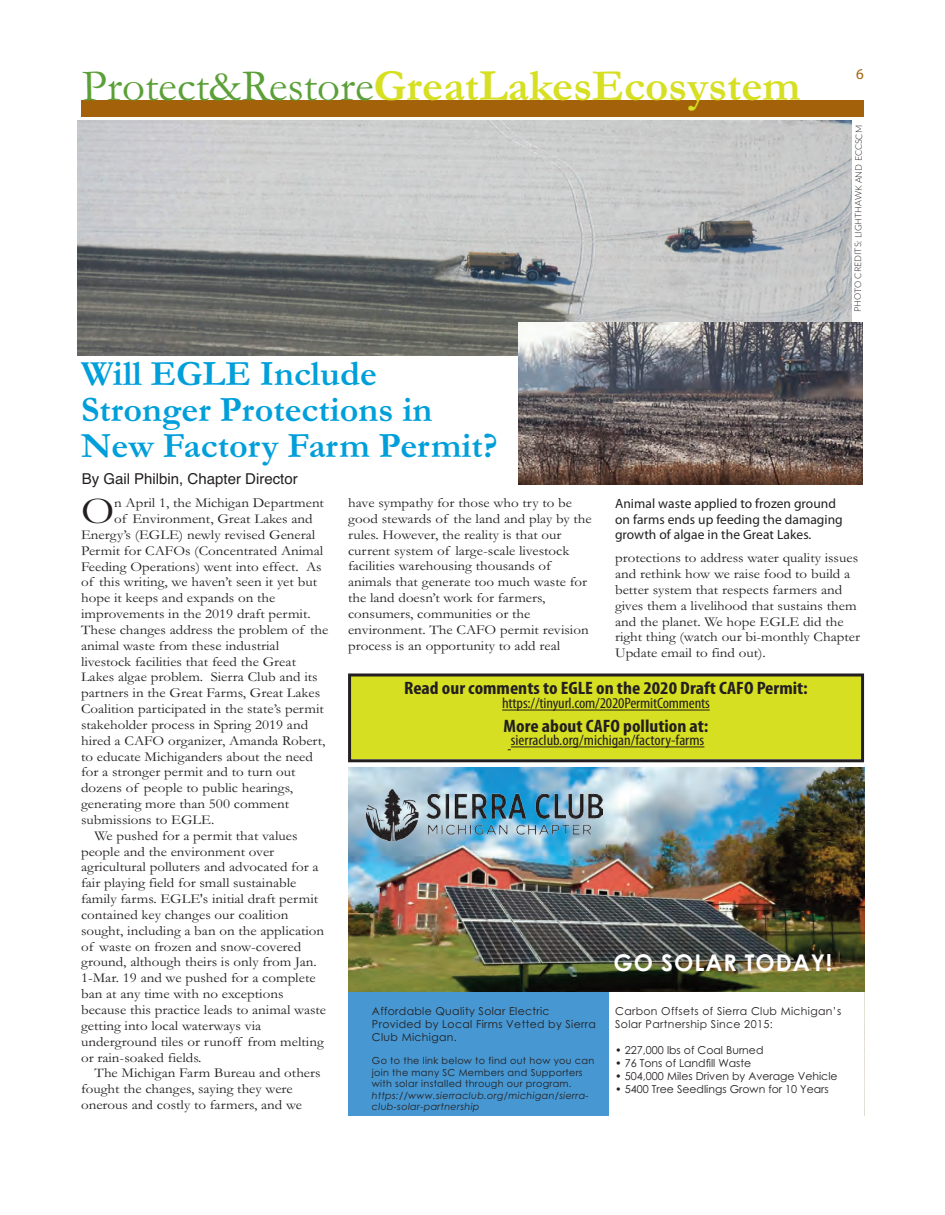
<style>
.page{position:relative;width:945px;height:1215px;background:#fff}
.page>*{position:absolute;margin:0;border:0;box-sizing:border-box;transform-origin:0 0}
.t1{font:700 45px "Garamond";color:#d6df21}
.t2{font:38.85px "Garamond";color:#231f20;scale:1.1 1}
.t3{font:700 36px/36px "Garamond";color:#009fda}
.t4{font:700 22.95px "Century Gothic";letter-spacing:.04em;color:#fff}
.t5{font:700 condensed 18px "Myriad Pro";color:#231f20;scale:1.1 1}
.t6{font:condensed 15px "Myriad Pro";letter-spacing:-.01em;color:#231f20;scale:1.1 1}
.t7{font:15px "Helvetica";color:#231f20}
.t8{font:15px "Myriad Pro";color:#a36109}
.t9{font:13.65px/15.9px "Garamond";color:#231f20;scale:1.1 1}
.t10{font:13.5px/15.5px "Myriad Pro";letter-spacing:.005em;color:#231f20}
.t11{font:10.95px/13px "Century Gothic";letter-spacing:.03em;color:#231f20}
.t12{font:10.95px "Century Gothic";color:#231f20}
.t13{font:9.75px/11.6px "Century Gothic";letter-spacing:.03em;color:#231f20}
.t14{font:300 9px "Lato";color:#231f20}
.s1{font-weight:400;color:#5b9f37}
.s2{font-style:italic}
</style>
<div class="page">
<div style="left:81px;top:100px;width:783px;height:17px;background:#a36109"></div>
<img style="left:348px;top:767px;width:516px;height:225px">
<div style="left:348px;top:992px;width:262px;height:124px;background:#4797d2"></div>
<img style="left:367px;top:789px;width:235px;height:52px">
<img style="left:78px;top:120px;width:773px;height:236px">
<img style="left:519px;top:323px;width:344px;height:162px">
<div style="left:351px;top:676px;width:510px;height:83px;background:#d6df21"></div>
<div style="left:348px;top:673px;width:516px;height:89px;border:3px solid #231f20"></div>
<hr style="left:502px;top:710px;width:208px;height:1px;background:#231f20">
<hr style="left:511px;top:747px;width:193px;height:1px;background:#231f20">
<p class="t1" style="left:82px;top:68px;width:720px"><span class="s1">Protect&amp;Restore</span>GreatLakesEcosystem</p>
<p class="t3" style="left:81px;top:359px;width:418px">Will EGLE Include<br>Stronger Protections in<br>New Factory Farm Permit?</p>
<p class="t7" style="left:82px;top:473px;width:217px">By Gail Philbin, Chapter Director</p>
<p class="t8" style="left:856px;top:68px;width:9px">6</p>
<p class="t14" style="left:853px;top:312px;width:188px;rotate:-90deg">PHOTO CREDITS: LIGHTHAWK AND ECCSCM</p>
<p class="t2" style="left:81px;top:497px;width:32px">O</p>
<p class="t9" style="left:114px;top:496px;width:192px">n April 1, the Michigan Department</p>
<p class="t9" style="left:114px;top:512px;width:182px">of Environment, Great Lakes and</p>
<p class="t9" style="left:81px;top:528px;width:215px">Energy’s (EGLE) newly revised General</p>
<p class="t9" style="left:81px;top:544px;width:222px">Permit for CAFOs (Concentrated Animal</p>
<p class="t9" style="left:81px;top:560px;width:220px">Feeding Operations) went into effect. As</p>
<p class="t9" style="left:81px;top:576px;width:216px">of this writing, we haven’t seen it yet but</p>
<p class="t9" style="left:81px;top:592px;width:178px">hope it keeps and expands on the</p>
<p class="t9" style="left:81px;top:607px;width:210px">improvements in the 2019 draft permit.</p>
<p class="t9" style="left:81px;top:623px;width:226px">These changes address the problem of the</p>
<p class="t9" style="left:81px;top:639px;width:182px">animal waste from these industrial</p>
<p class="t9" style="left:81px;top:655px;width:197px">livestock facilities that feed the Great</p>
<p class="t9" style="left:81px;top:671px;width:217px">Lakes algae problem. Sierra Club and its</p>
<p class="t9" style="left:81px;top:687px;width:219px">partners in the Great Farms, Great Lakes</p>
<p class="t9" style="left:81px;top:702px;width:222px">Coalition participated in the state’s permit</p>
<p class="t9" style="left:81px;top:718px;width:208px">stakeholder process in Spring 2019 and</p>
<p class="t9" style="left:81px;top:734px;width:224px">hired a CAFO organizer, Amanda Robert,</p>
<p class="t9" style="left:81px;top:750px;width:212px">to educate Michiganders about the need</p>
<p class="t9" style="left:81px;top:766px;width:196px">for a stronger permit and to turn out</p>
<p class="t9" style="left:81px;top:782px;width:194px">dozens of people to public hearings,</p>
<p class="t9" style="left:81px;top:797px;width:191px">generating more than 500 comment</p>
<p class="t9" style="left:81px;top:813px;width:123px">submissions to EGLE.</p>
<p class="t9" style="left:81px;top:829px;width:224px;text-indent:13px">We pushed for a permit that values people and the environment over agricultural polluters and advocated for a fair playing field for small sustainable family farms. EGLE's initial draft permit contained key changes our coalition sought, including a ban on the application of waste on frozen and snow-covered ground, although theirs is only from Jan.<br>1-Mar. 19 and we pushed for a complete ban at any time with no exceptions because this practice leads to animal waste getting into local waterways via underground tiles or runoff from melting or rain-soaked fields.</p>
<p class="t9" style="left:81px;top:1067px;width:219px;text-indent:13px">The Michigan Farm Bureau and others fought the changes, saying they were onerous and costly to farmers, and we</p>
<p class="t9" style="left:348px;top:496px;width:223px">have sympathy for those who try to be good stewards of the land and play by the rules. However, the reality is that our current system of large-scale livestock facilities warehousing thousands of animals that generate too much waste for the land doesn’t work for farmers, consumers, communities or the environment. The CAFO permit revision process is an opportunity to add real</p>
<p class="t10" style="left:615px;top:497px;width:229px">Animal waste applied to frozen ground on farms ends up feeding the damaging growth of algae in the Great Lakes.</p>
<p class="t9" style="left:615px;top:551px;width:224px">protections to address water quality issues and rethink how we raise food to build a better system that respects farmers and gives them a livelihood that sustains them and the planet. We hope EGLE did the right thing (watch our bi-monthly Chapter Update email to find out).</p>
<p class="t5" style="left:404px;top:677px;width:369px">Read our comments to EGLE on the 2020 Draft CAFO Permit:</p>
<p class="t6" style="left:502px;top:698px;width:190px">https://tinyurl.com/2020PermitComments</p>
<p class="t5" style="left:504px;top:715px;width:188px">More about CAFO pollution at:</p>
<p class="t6" style="left:511px;top:735px;width:177px">sierraclub.org/michigan/factory-farms</p>
<p class="t11" style="left:372px;top:1005px;width:225px">Affordable Quality Solar Electric<br>Provided by Local Firms Vetted by Sierra<br>Club Michigan.</p>
<p class="t13" style="left:372px;top:1056px;width:224px">Go to the link below to find out how you can join the many SC Members and Supporters with solar installed through our program. <span class="s2">https://www.sierraclub.org/michigan/sierra&shy;club-solar-partnership</span></p>
<p class="t4" style="left:613px;top:950px;width:220px">GO SOLAR TODAY!</p>
<p class="t11" style="left:615px;top:1005px;width:228px">Carbon Offsets of Sierra Club Michigan’s<br>Solar Partnership Since 2015:</p>
<p class="t12" style="left:615px;top:1046px;width:150px">• 227,000 lbs of Coal Burned</p>
<p class="t12" style="left:615px;top:1059px;width:138px">• 76 Tons of Land昀ll Waste</p>
<p class="t12" style="left:615px;top:1072px;width:224px">• 504,000 Miles Driven by Average Vehicle</p>
<p class="t12" style="left:615px;top:1085px;width:215px">• 5400 Tree Seedlings Grown for 10 Years</p>
</div>
